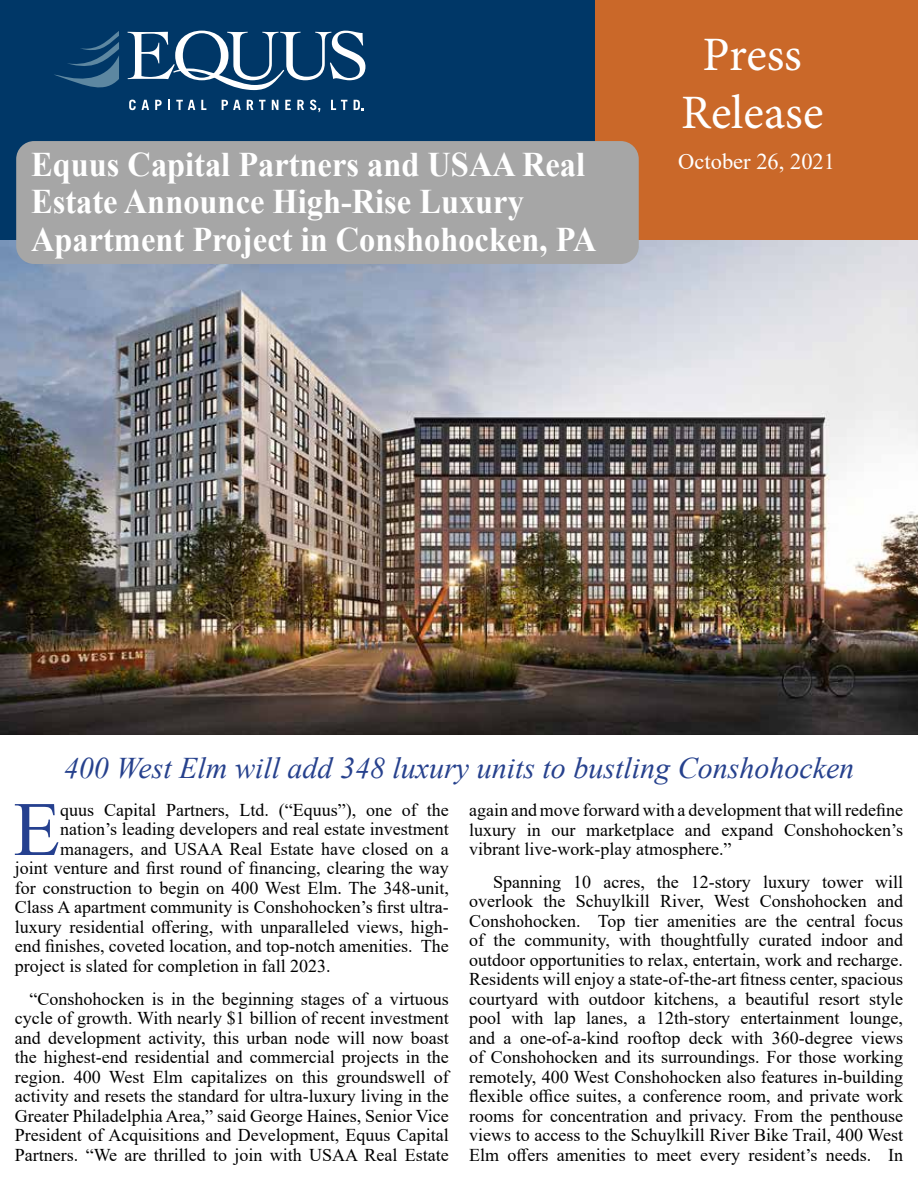
<style>
.page{position:relative;width:918px;height:1188px;background:#fff}
.page>*{position:absolute;margin:0;border:0;box-sizing:border-box;transform-origin:0 0}
.t1{font:76.95px "Times New Roman";color:#25408f}
.t2{font:48px/57.6px "Minion Pro";color:#fff;text-align:center}
.t3{font:700 34.5px/37.5px "Times New Roman";color:#fff;scale:.94 1}
.t4{font:italic 30px "Times New Roman";color:#26418d}
.t5{font:22.5px "Times New Roman";color:#fff}
.t6{font:18px/19.5px "Times New Roman";color:#000;text-align:justify}
</style>
<div class="page">
<img style="left:0;top:240px;width:918px;height:494px">
<div style="left:0;top:0;width:700px;height:240px;background:#003767"></div>
<svg style="left:128px;top:31px;width:237px;height:59px"></svg>
<svg style="left:129px;top:100px;width:7px;height:10px"></svg>
<svg style="left:142px;top:100px;width:7px;height:10px"></svg>
<svg style="left:155px;top:100px;width:7px;height:10px"></svg>
<svg style="left:168px;top:100px;width:2px;height:10px"></svg>
<svg style="left:176px;top:100px;width:19px;height:10px"></svg>
<svg style="left:201px;top:100px;width:5px;height:10px"></svg>
<svg style="left:222px;top:100px;width:19px;height:10px"></svg>
<svg style="left:247px;top:100px;width:6px;height:10px"></svg>
<svg style="left:259px;top:100px;width:7px;height:10px"></svg>
<svg style="left:272px;top:100px;width:6px;height:10px"></svg>
<svg style="left:285px;top:100px;width:6px;height:10px"></svg>
<svg style="left:297px;top:100px;width:7px;height:10px"></svg>
<svg style="left:310px;top:100px;width:10px;height:12px"></svg>
<svg style="left:331px;top:100px;width:16px;height:10px"></svg>
<svg style="left:354px;top:100px;width:10px;height:10px"></svg>
<svg style="left:54px;top:31px;width:65px;height:57px"></svg>
<div style="left:595px;top:0;width:323px;height:240px;background:#ca6829"></div>
<div style="left:16px;top:141px;width:623px;height:123px;background:#a6a6a6;border-radius:18px"></div>
<h3 class="t3" style="left:31px;top:144px;width:603px">Equus Capital Partners and USAA Real<br>Estate Announce High-Rise Luxury<br>Apartment Project in Conshohocken, PA</h3>
<h2 class="t2" style="left:681px;top:27px;width:144px">Press<br>Release</h2>
<p class="t5" style="left:678px;top:145px;width:158px">October 26, 2021</p>
<h3 class="t4" style="left:64px;top:748px;width:792px">400 West Elm will add 348 luxury units to bustling Conshohocken</h3>
<h1 class="t1" style="left:13px;top:775px;width:48px">E</h1>
<p class="t6" style="left:60px;top:800px;width:390px">quus Capital Partners, Ltd. (“Equus”), one of the</p>
<p class="t6" style="left:60px;top:819px;width:390px">nation’s leading developers and real estate investment</p>
<p class="t6" style="left:60px;top:839px;width:390px">managers, and USAA Real Estate have closed on a</p>
<p class="t6" style="left:15px;top:858px;width:436px">joint venture and first round of financing, clearing the way</p>
<p class="t6" style="left:15px;top:878px;width:436px">for construction to begin on 400 West Elm. The 348-unit,</p>
<p class="t6" style="left:15px;top:897px;width:436px">Class A apartment community is Conshohocken’s first ultra-</p>
<p class="t6" style="left:15px;top:917px;width:436px">luxury residential offering, with unparalleled views, high-</p>
<p class="t6" style="left:15px;top:936px;width:436px">end finishes, coveted location, and top-notch amenities. The</p>
<p class="t6" style="left:15px;top:956px;width:317px">project is slated for completion in fall 2023.</p>
<p class="t6" style="left:15px;top:989px;width:436px;text-indent:15px">“Conshohocken is in the beginning stages of a virtuous cycle of growth. With nearly $1 billion of recent investment and development activity, this urban node will now boast the highest-end residential and commercial projects in the region. 400 West Elm capitalizes on this groundswell of activity and resets the standard for ultra-luxury living in the Greater Philadelphia Area,” said George Haines, Senior Vice President of Acquisitions and Development, Equus Capital Partners. “We are thrilled to join with USAA Real Estate</p>
<p class="t6" style="left:469px;top:800px;width:436px">again and move forward with a development that will redefine luxury in our marketplace and expand Conshohocken’s vibrant live-work-play atmosphere.”</p>
<p class="t6" style="left:469px;top:872px;width:436px;text-indent:24px">Spanning 10 acres, the 12-story luxury tower will overlook the Schuylkill River, West Conshohocken and Conshohocken. Top tier amenities are the central focus of the community, with thoughtfully curated indoor and outdoor opportunities to relax, entertain, work and recharge.<br>Residents will enjoy a state-of-the-art fitness center, spacious courtyard with outdoor kitchens, a beautiful resort style pool with lap lanes, a 12th-story entertainment lounge, and a one-of-a-kind rooftop deck with 360-degree views of Conshohocken and its surroundings. For those working remotely, 400 West Conshohocken also features in-building flexible office suites, a conference room, and private work rooms for concentration and privacy. From the penthouse views to access to the Schuylkill River Bike Trail, 400 West Elm offers amenities to meet every resident’s needs. In</p>
</div>
